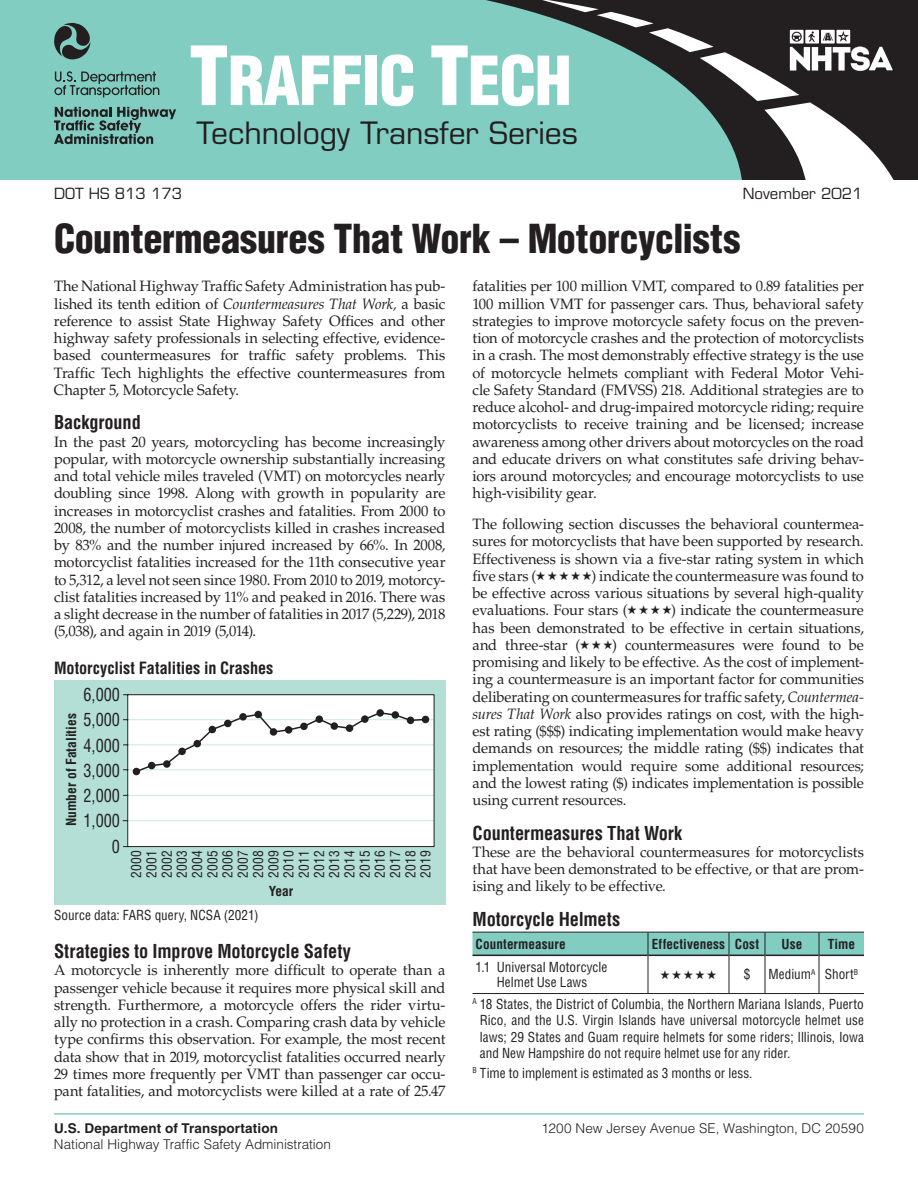
<style>
.page{position:relative;width:918px;height:1188px;background:#fff}
.page>*{position:absolute;margin:0;border:0;box-sizing:border-box;transform-origin:0 0}
.t1{font:900 condensed 66px "Helvetica LT Std";letter-spacing:-.02em;color:#fff}
.t2{font:900 condensed 39px "Helvetica LT Std";letter-spacing:-.005em;color:#231f20}
.t3{font:30px "Eurostile LT Std";color:#231f20}
.HeadA{font:700 condensed 18.75px "Helvetica LT Std";letter-spacing:-.005em;color:#231f20}
.t4{font:condensed 17.85px/25.3px "Helvetica LT Std";color:#231f20;text-align:right;scale:.91 1}
.Table_or_Fig_Title{font:700 condensed 16.5px "Helvetica LT Std";color:#231f20}
.Body_Text{font:15px/17.2px "Palatino LT Std";letter-spacing:-.01em;color:#231f20;text-align:justify}
.Body_Text-2{font:15px/17.2px "Palatino LT Std";letter-spacing:-.01em;color:#221e1f;text-align:justify}
.t5{font:15px "Eurostile LT Std";color:#231f20}
.Table_Footer{font:condensed 13.5px/15.3px "Helvetica LT Std";color:#231f20;text-align:justify}
.t6{font:300 13.5px "Helvetica LT Std";color:#231f20}
.Table_Head{font:700 condensed 13.5px "Helvetica LT Std";letter-spacing:.005em;color:#231f20}
.Table_Text{font:condensed 13.5px/15px "Helvetica LT Std";letter-spacing:.005em;color:#231f20;text-align:center}
.Citation{font:condensed 13.5px "Helvetica LT Std";letter-spacing:.005em;color:#231f20}
.t7{font:700 13.5px "Helvetica LT Std";letter-spacing:.01em;color:#231f20}
.s1{font-size:79.5px}
.s2{font-style:italic}
</style>
<div class="page">
<hr style="left:54px;top:1113px;width:810px;height:2px;background:#81cdc1">
<div style="left:0;top:0;width:918px;height:180px;background:#81cdc1"></div>
<svg style="left:486px;top:0;width:432px;height:180px"></svg>
<svg style="left:529px;top:0;width:367px;height:180px"></svg>
<svg style="left:54px;top:23px;width:37px;height:37px"></svg>
<svg style="left:54px;top:71px;width:105px;height:26px"></svg>
<svg style="left:54px;top:107px;width:122px;height:37px"></svg>
<div style="left:54px;top:680px;width:392px;height:225px;background:#b4dfd7"></div>
<svg style="left:122px;top:694px;width:312px;height:153px;background:#f3f4f4"></svg>
<hr style="left:472px;top:955px;width:176px;height:1px;background:#231f20">
<hr style="left:648px;top:955px;width:81px;height:1px;background:#231f20">
<hr style="left:729px;top:955px;width:36px;height:1px;background:#231f20">
<hr style="left:765px;top:955px;width:54px;height:1px;background:#231f20">
<hr style="left:819px;top:955px;width:45px;height:1px;background:#231f20">
<svg style="left:472px;top:932px;width:392px;height:23px;background:#7cc3b8"></svg>
<hr style="left:648px;top:955px;width:1px;height:38px;background:#231f20">
<hr style="left:729px;top:955px;width:1px;height:38px;background:#231f20">
<hr style="left:765px;top:955px;width:1px;height:38px;background:#231f20">
<hr style="left:819px;top:955px;width:1px;height:38px;background:#231f20">
<hr style="left:472px;top:993px;width:176px;height:1px;background:#231f20">
<hr style="left:648px;top:993px;width:81px;height:1px;background:#231f20">
<hr style="left:729px;top:993px;width:36px;height:1px;background:#231f20">
<hr style="left:765px;top:993px;width:54px;height:1px;background:#231f20">
<hr style="left:819px;top:993px;width:45px;height:1px;background:#231f20">
<h1 class="t1" style="left:189px;top:39px;width:384px"><span class="s1">T</span>RAFFIC <span class="s1">T</span>ECH</h1>
<h3 class="t3" style="left:196px;top:115px;width:383px">Technology Transfer Series</h3>
<p class="t5" style="left:54px;top:185px;width:130px">DOT HS 813 173</p>
<p class="t5" style="left:743px;top:185px;width:121px">November 2021</p>
<p class="t2" style="left:54px;top:214px;width:688px">Countermeasures That Work – Motorcyclists</p>
<p class="Body_Text-2" style="left:54px;top:278px;width:393px">The National Highway Traffic Safety Administration has pub&shy;lished its tenth edition of <span class="s2">Countermeasures That Work,</span> a basic reference to assist State Highway Safety Offices and other highway safety professionals in selecting effective, evidence&shy;based countermeasures for traffic safety problems. This Traffic Tech highlights the effective countermeasures from Chapter 5, Motorcycle Safety.</p>
<p class="HeadA" style="left:54px;top:411px;width:88px">Background</p>
<p class="Body_Text" style="left:54px;top:433px;width:393px">In the past 20 years, motorcycling has become increasingly popular, with motorcycle ownership substantially increasing and total vehicle miles traveled (VMT) on motorcycles nearly doubling since 1998. Along with growth in popularity are increases in motorcyclist crashes and fatalities. From 2000 to 2008, the number of motorcyclists killed in crashes increased by 83% and the number injured increased by 66%. In 2008, motorcyclist fatalities increased for the 11th consecutive year to 5,312, a level not seen since 1980. From 2010 to 2019, motorcy&shy;clist fatalities increased by 11% and peaked in 2016. There was a slight decrease in the number of fatalities in 2017 (5,229), 2018 (5,038), and again in 2019 (5,014).</p>
<p class="Table_or_Fig_Title" style="left:54px;top:657px;width:221px">Motorcyclist Fatalities in Crashes</p>
<p class="Table_Head" style="left:63px;top:826px;width:114px;rotate:-90deg">Number of Fatalities</p>
<p class="Body_Text" style="left:472px;top:278px;width:393px">fatalities per 100 million VMT, compared to 0.89 fatalities per 100 million VMT for passenger cars. Thus, behavioral safety strategies to improve motorcycle safety focus on the preven&shy;tion of motorcycle crashes and the protection of motorcyclists in a crash. The most demonstrably effective strategy is the use of motorcycle helmets compliant with Federal Motor Vehi&shy;cle Safety Standard (FMVSS) 218. Additional strategies are to reduce alcohol- and drug-impaired motorcycle riding; require motorcyclists to receive training and be licensed; increase awareness among other drivers about motorcycles on the road and educate drivers on what constitutes safe driving behav&shy;iors around motorcycles; and encourage motorcyclists to use high-visibility gear.</p>
<p class="Body_Text" style="left:472px;top:516px;width:393px">The following section discusses the behavioral countermea&shy;sures for motorcyclists that have been supported by research.<br>Effectiveness is shown via a five-star rating system in which five stars (</p>
<p class="Body_Text" style="left:473px;top:567px;width:393px;text-indent:119px">) indicate the countermeasure was found to be effective across various situations by several high-quality evaluations. Four stars (</p>
<p class="Body_Text" style="left:473px;top:602px;width:393px;text-indent:199px">) indicate the countermeasure has been demonstrated to be effective in certain situations, and three-star (</p>
<p class="Body_Text" style="left:473px;top:636px;width:393px;text-indent:140px">) countermeasures were found to be promising and likely to be effective. As the cost of implement&shy;ing a countermeasure is an important factor for communities deliberating on countermeasures for traffic safety, <span class="s2">Countermea&shy;sures That Work</span> also provides ratings on cost, with the high&shy;est rating ($$$) indicating implementation would make heavy demands on resources; the middle rating ($$) indicates that implementation would require some additional resources; and the lowest rating ($) indicates implementation is possible using current resources.</p>
<p class="HeadA" style="left:472px;top:821px;width:211px">Countermeasures That Work</p>
<p class="Body_Text" style="left:472px;top:843px;width:393px">These are the behavioral countermeasures for motorcyclists that have been demonstrated to be effective, or that are prom&shy;ising and likely to be effective.</p>
<p class="HeadA" style="left:472px;top:907px;width:149px">Motorcycle Helmets</p>
<p class="Table_Head" style="left:476px;top:935px;width:92px">Countermeasure</p>
<p class="Table_Head" style="left:652px;top:935px;width:75px">Effectiveness</p>
<p class="Table_Head" style="left:735px;top:935px;width:26px">Cost</p>
<p class="Table_Head" style="left:782px;top:935px;width:22px">Use</p>
<p class="Table_Head" style="left:828px;top:935px;width:29px">Time</p>
<p class="Table_Text" style="left:476px;top:959px;width:133px">1.1 Universal Motorcycle<br>Helmet Use Laws</p>
<p class="Table_Text" style="left:744px;top:967px;width:8px">$</p>
<p class="Table_Text" style="left:768px;top:967px;width:49px">Medium<sup>A</sup></p>
<p class="Table_Text" style="left:825px;top:967px;width:35px">Short<sup>B</sup></p>
<p class="Table_Footer" style="left:480px;top:996px;width:386px;line-height:16.5px;text-indent:-7px"><sup>A</sup> 18 States, the District of Columbia, the Northern Mariana Islands, Puerto Rico, and the U.S. Virgin Islands have universal motorcycle helmet use laws; 29 States and Guam require helmets for some riders; Illinois, Iowa and New Hampshire do not require helmet use for any rider.</p>
<p class="Table_Footer" style="left:472px;top:1065px;width:282px"><sup>B</sup> Time to implement is estimated as 3 months or less.</p>
<p class="t4" style="left:84px;top:682px;width:41px">6,000<br>5,000<br>4,000<br>3,000<br>2,000<br>1,000<br>0</p>
<p class="Table_Footer" style="left:129px;top:878px;width:29px;rotate:-90deg">2000<br>2001<br>2002<br>2003<br>2004<br>2005<br>2006<br>2007<br>2008<br>2009<br>2010<br>2011<br>2012<br>2013<br>2014<br>2015<br>2016<br>2017<br>2018<br>2019</p>
<p class="Citation" style="left:54px;top:906px;width:206px">Source data: FARS query, NCSA (2021)</p>
<p class="HeadA" style="left:54px;top:939px;width:299px">Strategies to Improve Motorcycle Safety</p>
<p class="Body_Text" style="left:54px;top:962px;width:393px">A motorcycle is inherently more difficult to operate than a passenger vehicle because it requires more physical skill and strength. Furthermore, a motorcycle offers the rider virtu&shy;ally no protection in a crash. Comparing crash data by vehicle type confirms this observation. For example, the most recent data show that in 2019, motorcyclist fatalities occurred nearly 29 times more frequently per VMT than passenger car occu&shy;pant fatalities, and motorcyclists were killed at a rate of 25.47</p>
<p class="Table_Head" style="left:269px;top:882px;width:26px">Year</p>
<p class="t7" style="left:54px;top:1120px;width:226px">U.S. Department of Transportation</p>
<p class="t6" style="left:541px;top:1120px;width:324px">1200 New Jersey Avenue SE, Washington, DC 20590</p>
<p class="t6" style="left:54px;top:1136px;width:279px">National Highway Traffic Safety Administration</p>
</div>
